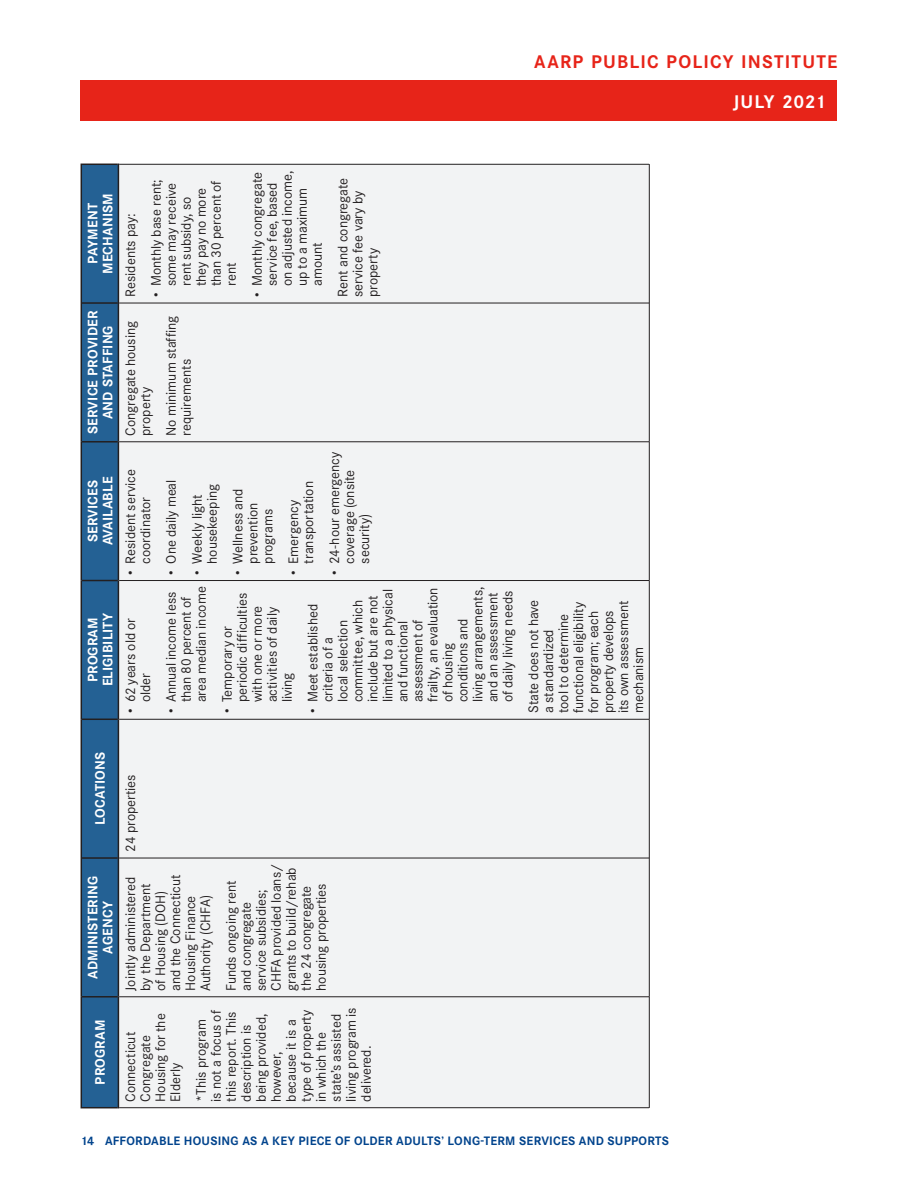
<style>
.page{position:relative;width:918px;height:1188px;background:#fff}
.page>*{position:absolute;margin:0;border:0;box-sizing:border-box;transform-origin:0 0}
.t1{font:700 18px "Corporate S";letter-spacing:.065em;color:#e72419}
.t2{font:700 18px "Corporate S";letter-spacing:.03em;color:#fff}
.TableText{font:13.5px/15px "Corporate S";color:#231f20}
.TableColHead{font:700 13.5px/15px "Corporate S";letter-spacing:.01em;color:#fff;text-align:center}
.t3{font:700 12px "Corporate S";letter-spacing:.02em;color:#02448d}
</style>
<div class="page">
<div style="left:81px;top:81px;width:756px;height:40px;background:#e72419"></div>
<div style="left:82px;top:165px;width:36px;height:942px;background:#246194"></div>
<div style="left:119px;top:165px;width:530px;height:942px;background:#f2f3f4"></div>
<hr style="left:81px;top:997px;width:1px;height:111px;background:#231f20">
<hr style="left:82px;top:1107px;width:36px;height:1px;background:#231f20">
<hr style="left:81px;top:858px;width:1px;height:139px;background:#231f20">
<hr style="left:82px;top:996px;width:36px;height:2px;background:#231f20">
<hr style="left:81px;top:719px;width:1px;height:139px;background:#231f20">
<hr style="left:82px;top:857px;width:36px;height:2px;background:#231f20">
<hr style="left:81px;top:581px;width:1px;height:138px;background:#231f20">
<hr style="left:82px;top:719px;width:36px;height:1px;background:#231f20">
<hr style="left:81px;top:442px;width:1px;height:139px;background:#231f20">
<hr style="left:82px;top:580px;width:36px;height:1px;background:#231f20">
<hr style="left:81px;top:303px;width:1px;height:139px;background:#231f20">
<hr style="left:82px;top:441px;width:36px;height:2px;background:#231f20">
<hr style="left:81px;top:164px;width:1px;height:139px;background:#231f20">
<hr style="left:82px;top:302px;width:36px;height:2px;background:#231f20">
<hr style="left:82px;top:164px;width:36px;height:1px;background:#231f20">
<hr style="left:118px;top:997px;width:1px;height:111px;background:#231f20">
<hr style="left:118px;top:858px;width:1px;height:139px;background:#231f20">
<hr style="left:118px;top:719px;width:1px;height:139px;background:#231f20">
<hr style="left:118px;top:581px;width:1px;height:138px;background:#231f20">
<hr style="left:118px;top:442px;width:1px;height:139px;background:#231f20">
<hr style="left:118px;top:303px;width:1px;height:139px;background:#231f20">
<hr style="left:118px;top:164px;width:1px;height:139px;background:#231f20">
<hr style="left:119px;top:1107px;width:530px;height:1px;background:#231f20">
<hr style="left:119px;top:997px;width:530px;height:1px;background:#231f20">
<hr style="left:119px;top:858px;width:530px;height:1px;background:#231f20">
<hr style="left:119px;top:719px;width:530px;height:1px;background:#231f20">
<hr style="left:119px;top:580px;width:530px;height:1px;background:#231f20">
<hr style="left:119px;top:442px;width:530px;height:1px;background:#231f20">
<hr style="left:119px;top:303px;width:530px;height:1px;background:#231f20">
<hr style="left:119px;top:164px;width:530px;height:1px;background:#231f20">
<hr style="left:649px;top:997px;width:1px;height:111px;background:#231f20">
<hr style="left:649px;top:858px;width:1px;height:139px;background:#231f20">
<hr style="left:649px;top:719px;width:1px;height:139px;background:#231f20">
<hr style="left:649px;top:581px;width:1px;height:138px;background:#231f20">
<hr style="left:649px;top:442px;width:1px;height:139px;background:#231f20">
<hr style="left:649px;top:303px;width:1px;height:139px;background:#231f20">
<hr style="left:649px;top:164px;width:1px;height:139px;background:#231f20">
<h1 class="t1" style="left:534px;top:50px;width:305px">AARP PUBLIC POLICY INSTITUTE</h1>
<p class="TableColHead" style="left:85px;top:274px;width:82px;rotate:-90deg">PAYMENT<br>MECHANISM</p>
<p class="TableColHead" style="left:85px;top:434px;width:125px;rotate:-90deg">SERVICE PROVIDER<br>AND STAFFING</p>
<p class="TableColHead" style="left:85px;top:545px;width:70px;text-align:left;rotate:-90deg">SERVICES<br>AVAILABLE</p>
<p class="TableColHead" style="left:85px;top:686px;width:75px;rotate:-90deg">PROGRAM<br>ELIGIBILITY</p>
<p class="TableText" style="left:123px;top:297px;width:85px;rotate:-90deg">Residents pay:</p>
<p class="TableText" style="left:149px;top:286px;width:108px;text-indent:-11px;rotate:-90deg">• Monthly base rent; some may receive rent subsidy, so they pay no more than 30 percent of rent</p>
<p class="TableText" style="left:250px;top:286px;width:117px;text-indent:-11px;rotate:-90deg">• Monthly congregate service fee, based on adjusted income, up to a maximum amount</p>
<p class="TableText" style="left:335px;top:297px;width:121px;rotate:-90deg">Rent and congregate service fee vary by property</p>
<p class="TableText" style="left:123px;top:436px;width:116px;rotate:-90deg">Congregate housing property</p>
<p class="TableText" style="left:164px;top:436px;width:121px;rotate:-90deg">No minimum staffing requirements</p>
<p class="TableText" style="left:123px;top:564px;width:96px;text-indent:-11px;rotate:-90deg">• Resident service coordinator</p>
<p class="TableText" style="left:164px;top:575px;width:96px;rotate:-90deg">• One daily meal</p>
<p class="TableText" style="left:190px;top:564px;width:81px;text-indent:-11px;rotate:-90deg">• Weekly light housekeeping</p>
<p class="TableText" style="left:230px;top:564px;width:77px;text-indent:-11px;rotate:-90deg">• Wellness and prevention programs</p>
<p class="TableText" style="left:286px;top:564px;width:84px;text-indent:-11px;rotate:-90deg">• Emergency transportation</p>
<p class="TableText" style="left:327px;top:564px;width:114px;text-indent:-11px;rotate:-90deg">• 24-hour emergency coverage (onsite security)</p>
<p class="TableText" style="left:123px;top:702px;width:86px;text-indent:-11px;rotate:-90deg">• 62 years old or older</p>
<p class="TableText" style="left:164px;top:702px;width:117px;text-indent:-11px;rotate:-90deg">• Annual income less than 80 percent of area median income</p>
<p class="TableText" style="left:220px;top:702px;width:111px;text-indent:-11px;rotate:-90deg">• Temporary or periodic difficulties with one or more activities of daily living</p>
<p class="TableText" style="left:305px;top:702px;width:117px;text-indent:-11px;rotate:-90deg">• Meet established criteria of a<br>local selection committee, which include but are not limited to a physical and functional assessment of frailty, an evaluation of housing conditions and living arrangements, and an assessment of daily living needs</p>
<p class="TableText" style="left:526px;top:713px;width:115px;rotate:-90deg">State does not have a standardized<br>tool to determine functional eligibility for program; each property develops its own assessment mechanism</p>
<p class="TableColHead" style="left:93px;top:825px;width:75px;rotate:-90deg">LOCATIONS</p>
<p class="TableColHead" style="left:85px;top:979px;width:105px;rotate:-90deg">ADMINISTERING<br>AGENCY</p>
<p class="TableColHead" style="left:93px;top:1085px;width:66px;rotate:-90deg">PROGRAM</p>
<p class="TableText" style="left:123px;top:852px;width:79px;rotate:-90deg">24 properties</p>
<p class="TableText" style="left:123px;top:991px;width:118px;rotate:-90deg">Jointly administered by the Department of Housing (DOH) and the Connecticut<br>Housing Finance<br>Authority (CHFA)</p>
<p class="TableText" style="left:224px;top:991px;width:128px;rotate:-90deg">Funds ongoing rent and congregate service subsidies;<br>CHFA provided loans/ grants to build/rehab the 24 congregate housing properties</p>
<p class="TableText" style="left:123px;top:1102px;width:90px;rotate:-90deg">Connecticut<br>Congregate<br>Housing for the<br>Elderly</p>
<p class="TableText" style="left:194px;top:1102px;width:96px;rotate:-90deg">*This program is not a focus of this report. This description is being provided, however, because it is a type of property in which the state’s assisted living program is delivered.</p>
<p class="t3" style="left:81px;top:1134px;width:590px">14 AFFORDABLE HOUSING AS A KEY PIECE OF OLDER ADULTS’ LONG-TERM SERVICES AND SUPPORTS</p>
<h1 class="t2" style="left:733px;top:91px;width:94px">JULY 2021</h1>
</div>
